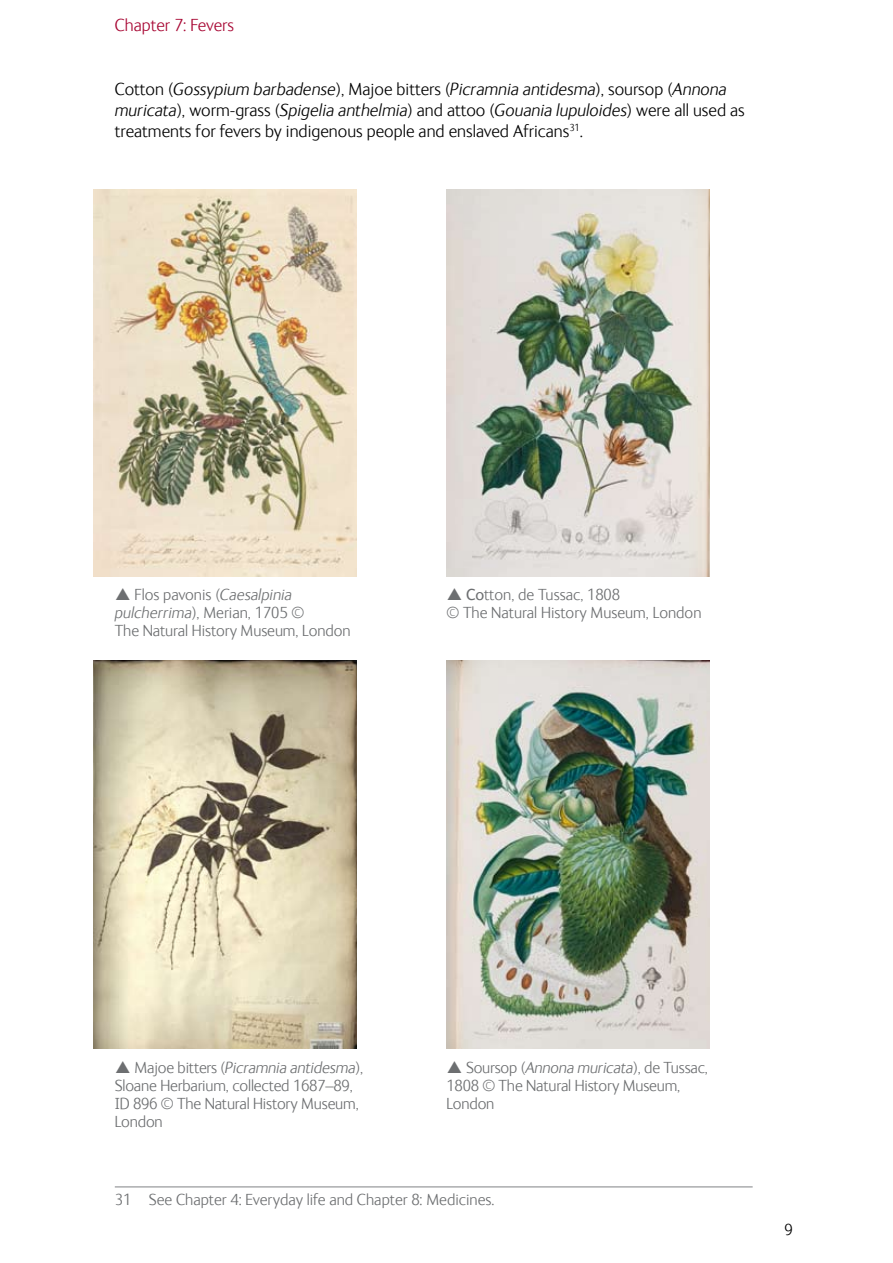
<style>
.page{position:relative;width:893px;height:1263px;background:#fff}
.page>*{position:absolute;margin:0;border:0;box-sizing:border-box;transform-origin:0 0}
.t1{font:300 18px/21px "NHM Ingrid";color:#000}
.t2{font:300 18px "NHM Ingrid";color:#a70532}
.t3{font:300 16.5px/18px "NHM Ingrid";letter-spacing:-.005em;color:#6d6f71}
.t4{font:300 16.5px "NHM Ingrid";color:#000}
.s1{font-style:italic}
.s2{font-weight:400}
</style>
<div class="page">
<hr style="left:115px;top:1186px;width:638px;height:1px;background:#808285">
<img style="left:94px;top:661px;width:263px;height:387px">
<img style="left:446px;top:661px;width:264px;height:387px">
<img style="left:94px;top:189px;width:263px;height:388px">
<img style="left:446px;top:189px;width:264px;height:388px">
<p class="t2" style="left:115px;top:16px;width:121px">Chapter 7: Fevers</p>
<p class="t1" style="left:115px;top:78px;width:631px">Cotton (<span class="s1">Gossypium barbadense</span>), Majoe bitters (<span class="s1">Picramnia antidesma</span>), soursop (<span class="s1">Annona muricata</span>), worm-grass (<span class="s1">Spigelia anthelmia</span>) and attoo (<span class="s1">Gouania lupuloides</span>) were all used as treatments for fevers by indigenous people and enslaved Africans<sup>31</sup>.</p>
<p class="t3" style="left:115px;top:586px;width:237px;text-indent:20px">Flos pavonis (<span class="s1">Caesalpinia pulcherrima</span>), Merian, 1705 ©<br>The Natural History Museum, London</p>
<p class="t3" style="left:446px;top:586px;width:257px;text-indent:20px"><span class="s2">Co</span>tton, de Tussac, 1808<br>© The Natural History Museum, London</p>
<p class="t3" style="left:115px;top:1059px;width:250px;text-indent:20px">Majoe bitters (<span class="s1">Picramnia antidesma</span>),<br>Sloane Herbarium, collected 1687–89,<br>ID 896 © The Natural History Museum,<br>London</p>
<p class="t3" style="left:446px;top:1059px;width:263px;text-indent:20px">Soursop (<span class="s1">Annona muricata</span>), de Tussac,<br>1808 © The Natural History Museum,<br>London</p>
<p class="t3" style="left:115px;top:1191px;width:381px">31 See Chapter 4: Everyday life and Chapter 8: Medicines.</p>
<p class="t4" style="left:785px;top:1221px;width:10px">9</p>
</div>
